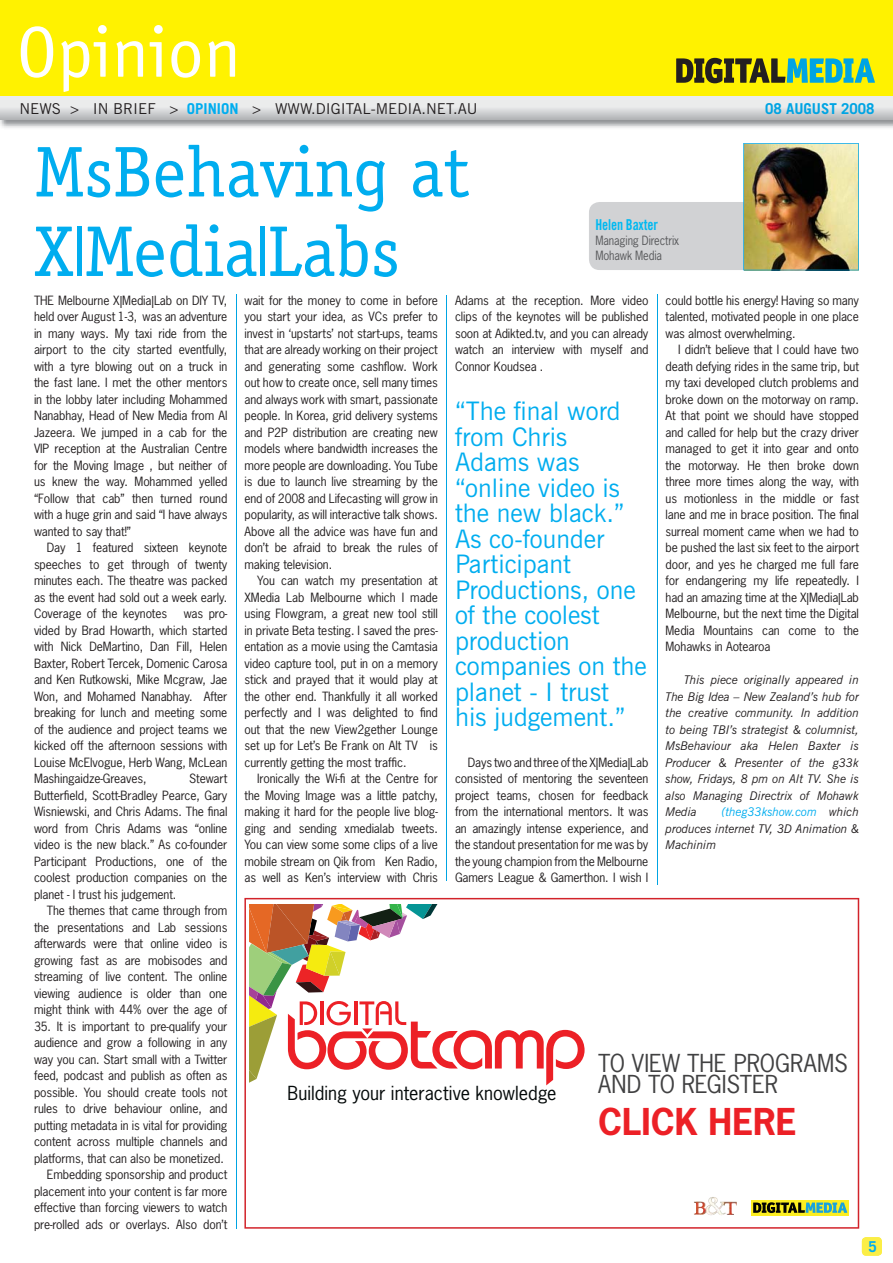
<style>
.page{position:relative;width:893px;height:1263px;background:#fff}
.page>*{position:absolute;margin:0;border:0;box-sizing:border-box;transform-origin:0 0}
.t1{font:72px/79.5px "Officina Serif";color:#00adef}
.t2{font:72px "Officina San ITC";color:#fff}
.t3{font:700 34.8px "News Gothic";color:#ec2026}
.t4{font:25.5px/25.5px "News Gothic BT";color:#00adef}
.t5{font:23.25px/20.9px "News Gothic";color:#414142}
.t6{font:18.3px "News Gothic";color:#040909}
.t7{font:15px "Trade Gothic";color:#231f20}
.t8{font:700 15px "Trade Gothic";color:#00a4e3}
.t9{font:15px "Trade Gothic Bold Cond Twenty";letter-spacing:-.01em;color:#00b9f1;scale:.92 1}
.t10{font:700 15px "Trade Gothic";color:#00adef}
.t11{font:12px/16.5px "News Gothic";letter-spacing:-.01em;color:#231f20;text-align:justify}
.t12{font:italic 12px/16.5px "News Gothic BT";letter-spacing:-.01em;color:#231f20;text-align:justify}
.t13{font:12px/14.9px "News Gothic";letter-spacing:-.01em;color:#58595b;scale:.92 1}
.s1{font-weight:700;color:#00adef}
.s2{color:#00adef}
</style>
<div class="page">
<div style="left:0;top:0;width:893px;height:110px;background:#fff200"></div>
<div style="left:862px;top:1237px;width:20px;height:19px;background:#fbee46;border-radius:4px"></div>
<img style="left:0;top:96px;width:893px;height:1px">
<svg style="left:0;top:97px;width:893px;height:23px;background:#d9dadb"></svg>
<svg style="left:676px;top:58px;width:199px;height:25px"></svg>
<div style="left:589px;top:202px;width:246px;height:68px;background:#d1d2d4;border-radius:11px"></div>
<img style="left:743px;top:143px;width:116px;height:127px">
<hr style="left:446px;top:296px;width:1px;height:585px;background:#00a4e3">
<hr style="left:236px;top:294px;width:1px;height:935px;background:#00a4e3">
<hr style="left:657px;top:294px;width:1px;height:590px;background:#00a4e3">
<svg style="left:244px;top:898px;width:615px;height:331px"></svg>
<div style="left:250px;top:904px;width:368px;height:230px;background:#fff"></div>
<svg style="left:250px;top:904px;width:335px;height:182px"></svg>
<div style="left:591px;top:1036px;width:264px;height:109px;background:#fff"></div>
<div style="left:681px;top:1187px;width:172px;height:34px;background:#fff"></div>
<img style="left:694px;top:1197px;width:43px;height:18px">
<div style="left:752px;top:1200px;width:97px;height:15px;background:#fcee21"></div>
<svg style="left:753px;top:1202px;width:94px;height:11px"></svg>
<h1 class="t2" style="left:17px;top:16px;width:226px">Opinion</h1>
<p class="t7" style="left:19px;top:103px;width:460px">NEWS &gt; IN BRIEF &gt; <span class="s1">OPINION</span> &gt; WWW.DIGITAL-MEDIA.NET.AU</p>
<p class="t8" style="left:774px;top:103px;width:87px">00 MAY 2008</p>
<p class="t8" style="left:765px;top:103px;width:111px">08 AUGUST 2008</p>
<h1 class="t1" style="left:34px;top:138px;width:438px">MsBehaving at<br>X❘Media❘Labs</h1>
<p class="t11" style="left:34px;top:293px;width:195px">THE Melbourne X|Media|Lab on DIY TV, held over August 1-3, was an adventure in many ways. My taxi ride from the airport to the city started eventfully, with a tyre blowing out on a truck in the fast lane. I met the other mentors in the lobby later including Mohammed Nanabhay, Head of New Media from Al Jazeera. We jumped in a cab for the VIP reception at the Australian Centre for the Moving Image , but neither of us knew the way. Mohammed yelled “Follow that cab” then turned round with a huge grin and said “I have always wanted to say that!”</p>
<p class="t11" style="left:34px;top:540px;width:195px;text-indent:13px">Day 1 featured sixteen keynote speeches to get through of twenty minutes each. The theatre was packed as the event had sold out a week early.<br>Coverage of the keynotes</p>
<p class="t9" style="left:595px;top:220px;width:69px">Helen Baxter</p>
<p class="t13" style="left:595px;top:234px;width:93px">Managing Directrix<br>Mohawk Media</p>
<p class="t11" style="left:245px;top:293px;width:195px">wait for the money to come in before you start your idea, as VCs prefer to invest in ‘upstarts’ not start-ups, teams that are already working on their project and generating some cashflow. Work out how to create once, sell many times and always work with smart, passionate people. In Korea, grid delivery systems and P2P distribution are creating new models where bandwidth increases the more people are downloading. You Tube is due to launch live streaming by the end of 2008 and Lifecasting will grow in popularity, as will interactive talk shows.<br>Above all the advice was have fun and don’t be afraid to break the rules of making television.</p>
<p class="t11" style="left:245px;top:573px;width:195px;text-indent:13px">You can watch my presentation at XMedia Lab Melbourne which I made using Flowgram, a great new tool still in private Beta testing. I saved the pres&shy;entation as a movie using the Camtasia video capture tool, put in on a memory stick and prayed that it would play at the other end. Thankfully it all worked perfectly and I was delighted to find out that the new View2gether Lounge set up for Let’s Be Frank on Alt TV is currently getting the most traffic.</p>
<p class="t11" style="left:245px;top:771px;width:195px;text-indent:13px">Ironically the Wi-fi at the Centre for the Moving Image was a little patchy, making it hard for the people live blog&shy;ging and sending xmedialab tweets.<br>You can view some some clips of a live mobile stream on Qik from Ken Radio, as well as Ken’s interview with Chris</p>
<p class="t11" style="left:455px;top:293px;width:195px">Adams at the reception. More video clips of the keynotes will be published soon at Adikted.tv, and you can already watch an interview with myself and Connor Koudsea .</p>
<p class="t11" style="left:666px;top:293px;width:195px">could bottle his energy! Having so many talented, motivated people in one place was almost overwhelming.</p>
<p class="t11" style="left:666px;top:342px;width:195px;text-indent:13px">I didn’t believe that I could have two death defying rides in the same trip, but my taxi developed clutch problems and broke down on the motorway on ramp.<br>At that point we should have stopped and called for help but the crazy driver managed to get it into gear and onto the motorway. He then broke down three more times along the way, with us motionless in the middle or fast lane and me in brace position. The final surreal moment came when we had to be pushed the last six feet to the airport door, and yes he charged me full fare for endangering my life repeatedly. I had an amazing time at the X|Media|Lab Melbourne, but the next time the Digital Media Mountains can come to the Mohawks in Aotearoa</p>
<p class="t12" style="left:666px;top:673px;width:195px;text-indent:19px">This piece originally appeared in The Big Idea – New Zealand’s hub for the creative community. In addition to being TBI’s strategist &amp; columnist, MsBehaviour aka Helen Baxter is Producer &amp; Presenter of the g33k show, Fridays, 8 pm on Alt TV. She is also Managing Directrix of Mohawk Media</p>
<h3 class="t4" style="left:455px;top:401px;width:193px">“The final word from Chris<br>Adams was “online video is the new black.”<br>As co-founder<br>Participant<br>Productions, one of the coolest production companies on the planet - I trust<br>his judgement.”</h3>
<p class="t11" style="left:34px;top:606px;width:195px;text-indent:150px">was pro&shy;vided by Brad Howarth, which started with Nick DeMartino, Dan Fill, Helen Baxter, Robert Tercek, Domenic Carosa and Ken Rutkowski, Mike Mcgraw, Jae Won, and Mohamed Nanabhay. After breaking for lunch and meeting some of the audience and project teams we kicked off the afternoon sessions with Louise McElvogue, Herb Wang, McLean Mashingaidze-Greaves,</p>
<p class="t11" style="left:455px;top:755px;width:195px;text-indent:13px">Days two and three of the X|Media|Lab consisted of mentoring the seventeen project teams, chosen for feedback from the international mentors. It was an amazingly intense experience, and the standout presentation for me was by the young champion from the Melbourne Gamers League &amp; Gamerthon. I wish I</p>
<p class="t11" style="left:34px;top:771px;width:195px;text-indent:155px">Stewart Butterfield, Scott-Bradley Pearce, Gary Wisniewski, and Chris Adams. The final word from Chris Adams was “online video is the new black.” As co-founder Participant Productions, one of the coolest production companies on the planet - I trust his judgement.</p>
<p class="t11" style="left:34px;top:903px;width:195px;text-indent:13px">The themes that came through from the presentations and Lab sessions afterwards were that online video is growing fast as are mobisodes and streaming of live content. The online viewing audience is older than one might think with 44% over the age of</p>
<p class="t11" style="left:34px;top:1019px;width:195px">35. It is important to pre-qualify your</p>
<p class="t11" style="left:34px;top:1035px;width:195px">audience and grow a following in any</p>
<p class="t11" style="left:34px;top:1052px;width:195px">way you can. Start small with a Twitter</p>
<p class="t11" style="left:34px;top:1068px;width:195px">feed, podcast and publish as often as</p>
<p class="t11" style="left:34px;top:1085px;width:195px">possible. You should create tools not</p>
<p class="t11" style="left:34px;top:1101px;width:195px">rules to drive behaviour online, and</p>
<p class="t11" style="left:34px;top:1118px;width:195px">putting metadata in is vital for providing</p>
<p class="t11" style="left:34px;top:1134px;width:195px">content across multiple channels and</p>
<p class="t11" style="left:34px;top:1151px;width:191px">platforms, that can also be monetized.</p>
<p class="t11" style="left:47px;top:1167px;width:182px">Embedding sponsorship and product</p>
<p class="t11" style="left:34px;top:1184px;width:195px">placement into your content is far more</p>
<p class="t11" style="left:34px;top:1200px;width:195px">effective than forcing viewers to watch</p>
<p class="t11" style="left:34px;top:1217px;width:195px">pre-rolled ads or overlays. Also don’t</p>
<p class="t12" style="left:666px;top:805px;width:195px;text-indent:56px"><span class="s2">(theg33kshow.com</span> which produces internet TV, 3D Animation &amp; Machinim</p>
<h3 class="t5" style="left:598px;top:1055px;width:251px">TO VIEW THE PROGRAMS<br>AND TO REGISTER</h3>
<h2 class="t3" style="left:598px;top:1107px;width:200px">CLICK HERE</h2>
<h3 class="t6" style="left:287px;top:1085px;width:271px">Building your interactive knowledge</h3>
<p class="t10" style="left:868px;top:1239px;width:10px">2</p>
<p class="t10" style="left:868px;top:1241px;width:10px">5</p>
</div>
